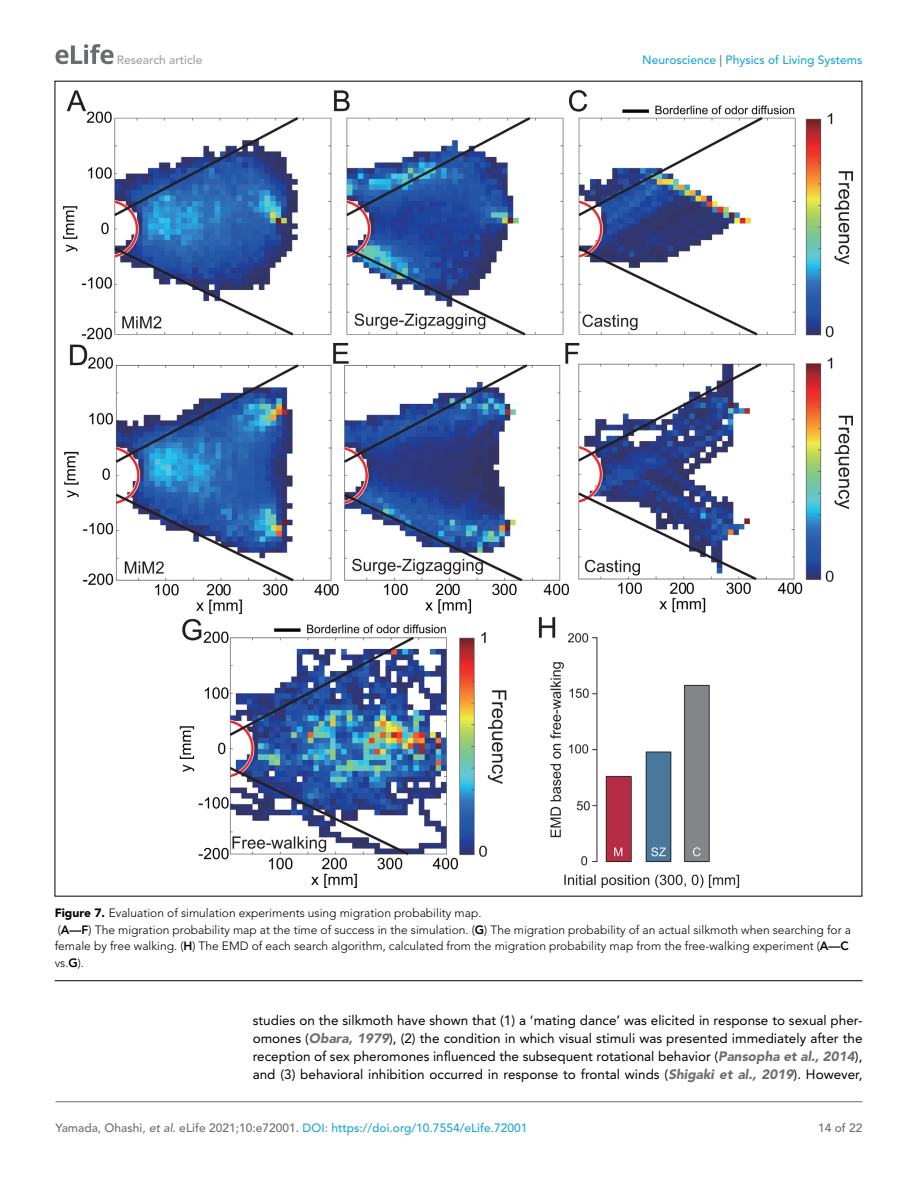
<style>
.page{position:relative;width:918px;height:1188px;background:#fff}
.page>*{position:absolute;margin:0;border:0;box-sizing:border-box;transform-origin:0 0}
.t1{font:13.5px/18px "Avenir LT Std";color:#000;text-align:justify}
.t2{font:300 12px/16.5px "Avenir LT Std";color:#000}
.t3{font:500 12px "Avenir LT Std";color:#1ea4d7}
.t4{font:500 12px "Avenir LT Std";color:#a3a09f}
.t5{font:500 12px "Avenir LT Std";color:#6e6e70}
.s1{color:#6e6e70}
.s2{font-weight:900}
.s3{font-weight:800}
.s4{font-weight:900;font-style:italic;color:#6e6e70}
.s5{font-style:italic;color:#6e6e70}
</style>
<div class="page">
<svg style="left:56px;top:44px;width:58px;height:20px"></svg>
<hr style="left:56px;top:1101px;width:806px;height:1px;background:#6e6e70">
<hr style="left:55px;top:980px;width:807px;height:1px;background:#000">
<img style="left:64px;top:90px;width:789px;height:797px">
<p class="t4" style="left:117px;top:53px;width:87px">Research article</p>
<p class="t3" style="left:642px;top:53px;width:222px">Neuroscience <span class="s1">|</span> Physics of Living Systems</p>
<p class="t2" style="left:55px;top:905px;width:798px"><span class="s2">Figure 7.</span> Evaluation of simulation experiments using migration probability map.<br>(<span class="s3">A—F</span>) The migration probability map at the time of success in the simulation. (<span class="s3">G</span>) The migration probability of an actual silkmoth when searching for a female by free walking. (<span class="s3">H</span>) The EMD of each search algorithm, calculated from the migration probability map from the free-walking experiment (<span class="s3">A—C </span>vs.<span class="s3">G</span>).</p>
<p class="t1" style="left:253px;top:1012px;width:611px">studies on the silkmoth have shown that (1) a ‘mating dance’ was elicited in response to sexual pher&shy;omones (<span class="s4">Obara, 1979</span>), (2) the condition in which visual stimuli was presented immediately after the reception of sex pheromones influenced the subsequent rotational behavior (<span class="s4">Pansopha et al., 2014</span>), and (3) behavioral inhibition occurred in response to frontal winds (<span class="s4">Shigaki et al., 2019</span>). However,</p>
<p class="t3" style="left:56px;top:1121px;width:473px"><span class="s1">Yamada, Ohashi</span><span class="s5">, et al</span><span class="s1">. eLife 2021;10:e72001.</span> DOI: https://doi.org/10.7554/eLife.72001</p>
<p class="t5" style="left:818px;top:1121px;width:46px">14 of 22</p>
</div>
